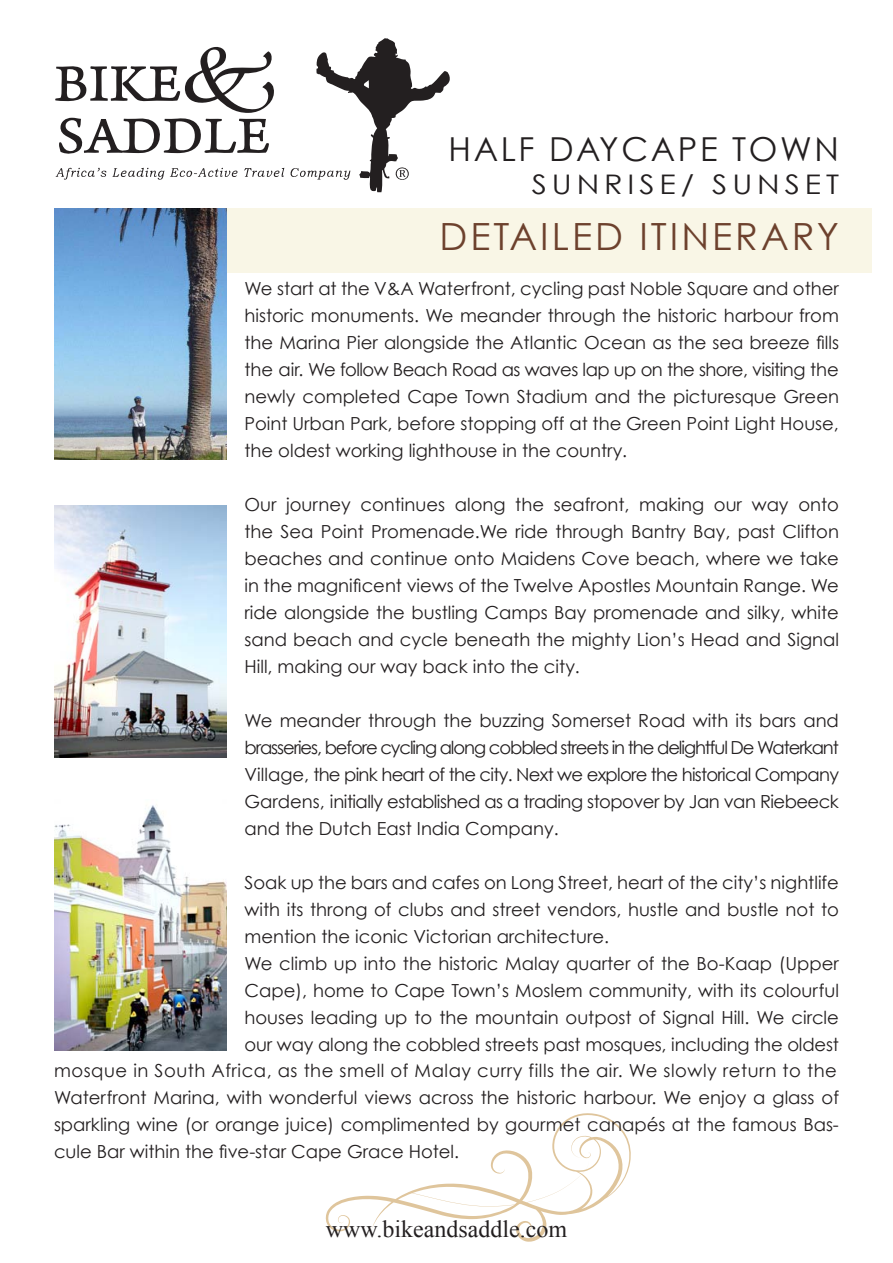
<style>
.page{position:relative;width:893px;height:1263px;background:#fff}
.page>*{position:absolute;margin:0;border:0;box-sizing:border-box;transform-origin:0 0}
.t1{font:37.5px "Century Gothic";letter-spacing:.08em;color:#6d412d}
.t2{font:33px "Century Gothic";letter-spacing:.08em;color:#231f20}
.t3{font:27px "Century Gothic";letter-spacing:.16em;color:#231f20;scale:1.13 1}
.t4{font:24px "Times New Roman";color:#231f20}
.t5{font:18px/27px "Century Gothic";color:#231f20;text-align:justify}
</style>
<div class="page">
<svg style="left:325px;top:1113px;width:306px;height:129px"></svg>
<div style="left:227px;top:208px;width:645px;height:65px;background:#f9f6e6"></div>
<img style="left:54px;top:805px;width:172px;height:246px">
<img style="left:54px;top:506px;width:172px;height:251px">
<img style="left:54px;top:208px;width:172px;height:252px">
<svg style="left:55px;top:38px;width:395px;height:155px"></svg>
<h2 class="t2" style="left:448px;top:129px;width:392px">HALF DAYCAPE TOWN</h2>
<h3 class="t3" style="left:532px;top:168px;width:273px">SUNRISE/ SUNSET</h3>
<h1 class="t1" style="left:440px;top:214px;width:401px">DETAILED ITINERARY</h1>
<p class="t5" style="left:244px;top:275px;width:596px">We start at the V&amp;A Waterfront, cycling past Noble Square and other historic monuments. We meander through the historic harbour from the Marina Pier alongside the Atlantic Ocean as the sea breeze fills the air. We follow Beach Road as waves lap up on the shore, visiting the newly completed Cape Town Stadium and the picturesque Green Point Urban Park, before stopping off at the Green Point Light House, the oldest working lighthouse in the country.</p>
<p class="t5" style="left:244px;top:491px;width:596px">Our journey continues along the seafront, making our way onto the Sea Point Promenade.We ride through Bantry Bay, past Clifton beaches and continue onto Maidens Cove beach, where we take in the magnificent views of the Twelve Apostles Mountain Range. We ride alongside the bustling Camps Bay promenade and silky, white sand beach and cycle beneath the mighty Lion’s Head and Signal Hill, making our way back into the city.</p>
<p class="t5" style="left:244px;top:707px;width:596px">We meander through the buzzing Somerset Road with its bars and brasseries, before cycling along cobbled streets in the delightful De Waterkant Village, the pink heart of the city. Next we explore the historical Company Gardens, initially established as a trading stopover by Jan van Riebeeck and the Dutch East India Company.</p>
<p class="t5" style="left:244px;top:869px;width:596px;text-align:left">Soak up the bars and cafes on Long Street, heart of the city’s nightlife with its throng of clubs and street vendors, hustle and bustle not to mention the iconic Victorian architecture.<br>We climb up into the historic Malay quarter of the Bo-Kaap (Upper Cape), home to Cape Town’s Moslem community, with its colourful houses leading up to the mountain outpost of Signal Hill. We circle our way along the cobbled streets past mosques, including the oldest</p>
<p class="t5" style="left:54px;top:1056px;width:786px">mosque in South Africa, as the smell of Malay curry fills the air. We slowly return to the Waterfront Marina, with wonderful views across the historic harbour. We enjoy a glass of sparkling wine (or orange juice) complimented by gourmet canapés at the famous Bas&shy;cule Bar within the five-star Cape Grace Hotel.</p>
<h3 class="t4" style="left:326px;top:1213px;width:243px">www.bikeandsaddle.com</h3>
</div>
